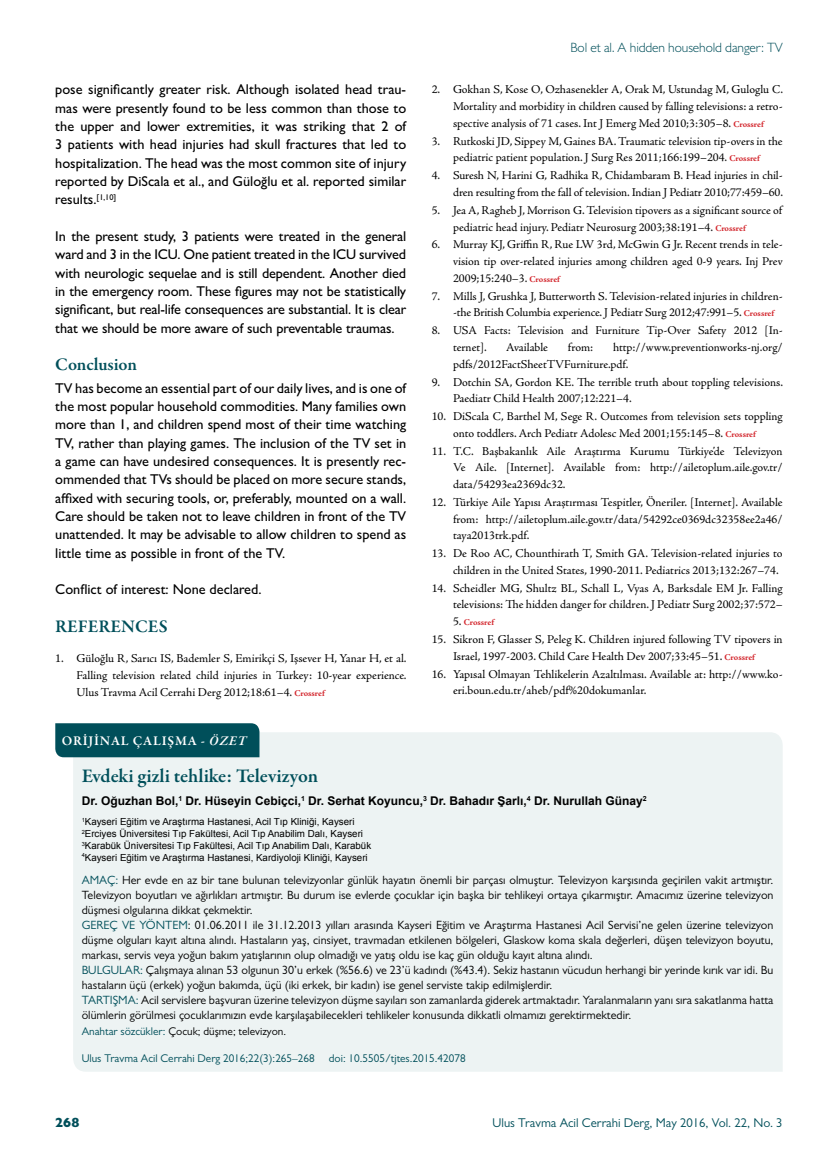
<style>
.page{position:relative;width:838px;height:1170px;background:#fff}
.page>*{position:absolute;margin:0;border:0;box-sizing:border-box;transform-origin:0 0}
.t1{font:600 19.5px "Garamond Premr Pro";color:#004f5a}
.t2{font:600 18px "Garamond Premr Pro";color:#004f5a}
.t3{font:500 14.25px/18.3px "Gill Sans MT Pro";color:#000;text-align:justify}
.t4{font:300 13.5px "Gill Sans MT Pro";letter-spacing:-.005em;color:#004f5a}
.t5{font:600 13.5px "Garamond Premr Pro";letter-spacing:.055em;color:#fff}
.t6{font:800 13.5px "Gill Sans MT Pro";color:#004f5a}
.t7{font:12.75px "Gill Sans MT Pro";color:#004f5a}
.t8{font:12px/16.6px "Adobe Jenson Pro";letter-spacing:-.005em;color:#000}
.t9{font:12px/15px "Gill Sans MT Pro";color:#000}
.t10{font:700 12px "Arial";color:#000}
.t11{font:11.25px "Gill Sans MT Pro";color:#004f5a}
.t12{font:11.25px "Gill Sans MT Pro";color:#000}
.t13{font:9.75px/11.7px "Arial";color:#000}
.t14{font:700 9px "Adobe Jenson Pro";letter-spacing:-.005em;color:#d2232a}
.s1{font-weight:700;font-size:9px;color:#d2232a}
.s2{font-style:italic}
.s3{font-weight:400;font-size:12px;color:#000}
.s4{color:#004f5a}
</style>
<div class="page">
<div style="left:73px;top:732px;width:709px;height:339px;background:#edf3f3"></div>
<div style="left:55px;top:723px;width:204px;height:34px;background:#004f5a"></div>
<p class="t3" style="left:55px;top:80px;width:352px">pose significantly greater risk. Although isolated head trau&shy;mas were presently found to be less common than those to the upper and lower extremities, it was striking that 2 of 3 patients with head injuries had skull fractures that led to hospitalization. The head was the most common site of injury reported by DiScala et al., and Güloğlu et al. reported similar results.<sup>[1,10]</sup></p>
<p class="t3" style="left:55px;top:227px;width:352px">In the present study, 3 patients were treated in the general ward and 3 in the ICU. One patient treated in the ICU survived with neurologic sequelae and is still dependent. Another died in the emergency room. These figures may not be statistically significant, but real-life consequences are substantial. It is clear that we should be more aware of such preventable traumas.</p>
<h2 class="t2" style="left:55px;top:354px;width:83px">Conclusion</h2>
<p class="t3" style="left:55px;top:379px;width:352px">TV has become an essential part of our daily lives, and is one of the most popular household commodities. Many families own more than 1, and children spend most of their time watching TV, rather than playing games. The inclusion of the TV set in a game can have undesired consequences. It is presently rec&shy;ommended that TVs should be placed on more secure stands, affixed with securing tools, or, preferably, mounted on a wall.<br>Care should be taken not to leave children in front of the TV unattended. It may be advisable to allow children to spend as little time as possible in front of the TV.</p>
<p class="t3" style="left:55px;top:580px;width:208px">Conflict of interest: None declared.</p>
<h2 class="t2" style="left:55px;top:615px;width:114px">REFERENCES</h2>
<p class="t8" style="left:77px;top:649px;width:331px;text-align:justify;text-indent:-21px">1. Güloğlu R, Sarıcı IS, Bademler S, Emirikçi S, Işsever H, Yanar H, et al.<br>Falling television related child injuries in Turkey: 10-year experience.<br>Ulus Travma Acil Cerrahi Derg 2012;18:61–4. <span class="s1">Crossref</span></p>
<p class="t5" style="left:62px;top:732px;width:186px">ORİJİNAL ÇALIŞMA - <span class="s2">ÖZET</span></p>
<p class="t4" style="left:570px;top:39px;width:214px">Bol et al. A hidden household danger: TV</p>
<p class="t8" style="left:453px;top:81px;width:331px;text-align:justify;text-indent:-21px">2. Gokhan S, Kose O, Ozhasenekler A, Orak M, Ustundag M, Guloglu C.<br>Mortality and morbidity in children caused by falling televisions: a retro&shy;spective analysis of 71 cases. Int J Emerg Med 2010;3:305–8. <span class="s1">Crossref</span></p>
<p class="t8" style="left:432px;top:133px;width:352px;text-align:center">3. Rutkoski JD, Sippey M, Gaines BA. Traumatic television tip-overs in the pediatric patient population. J Surg Res 2011;166:199–204. <span class="s1">Crossref</span></p>
<p class="t8" style="left:432px;top:167px;width:353px;text-align:right">4. Suresh N, Harini G, Radhika R, Chidambaram B. Head injuries in chil&shy;dren resulting from the fall of television. Indian J Pediatr 2010;77:459–60.</p>
<p class="t8" style="left:453px;top:202px;width:331px;text-indent:-21px">5. Jea A, Ragheb J, Morrison G. Television tipovers as a significant source of pediatric head injury. Pediatr Neurosurg 2003;38:191–4. <span class="s1">Crossref</span></p>
<p class="t8" style="left:453px;top:236px;width:331px;text-align:justify;text-indent:-21px">6. Murray KJ, Griffin R, Rue LW 3rd, McGwin G Jr. Recent trends in tele&shy;vision tip over-related injuries among children aged 0-9 years. Inj Prev 2009;15:240–3. <span class="s1">Crossref</span></p>
<p class="t8" style="left:453px;top:288px;width:331px;text-indent:-21px">7. Mills J, Grushka J, Butterworth S. Television-related injuries in children--the British Columbia experience. J Pediatr Surg 2012;47:991–5. <span class="s1">Crossref</span></p>
<p class="t8" style="left:453px;top:322px;width:331px;text-indent:-21px">8. USA Facts: Television and Furniture Tip-Over Safety 2012 [In&shy;ternet].</p>
<p class="t8" style="left:453px;top:339px;width:331px;text-indent:160px">http://www.preventionworks-nj.org/ pdfs/2012FactSheetTVFurniture.pdf.</p>
<p class="t8" style="left:453px;top:373px;width:331px;text-indent:-21px">9. Dotchin SA, Gordon KE. The terrible truth about toppling televisions.<br>Paediatr Child Health 2007;12:221–4.</p>
<p class="t8" style="left:432px;top:408px;width:352px;text-align:center">10. DiScala C, Barthel M, Sege R. Outcomes from television sets toppling onto toddlers. Arch Pediatr Adolesc Med 2001;155:145–8. <span class="s1">Crossref</span></p>
<p class="t8" style="left:453px;top:443px;width:331px;text-align:justify;text-indent:-21px">11. T.C. Başbakanlık Aile Araştırma Kurumu Türkiye’de Televizyon Ve Aile. [Internet]. Available from: http://ailetoplum.aile.gov.tr/ data/54293ea2369dc32.</p>
<p class="t8" style="left:453px;top:494px;width:331px;text-align:justify;text-indent:-21px">12. Türkiye Aile Yapısı Araştırması Tespitler, Öneriler. [Internet]. Available from: http://ailetoplum.aile.gov.tr/data/54292ce0369dc32358ee2a46/ taya2013trk.pdf.</p>
<p class="t8" style="left:453px;top:545px;width:331px;text-indent:-21px">13. De Roo AC, Chounthirath T, Smith GA. Television-related injuries to children in the United States, 1990-2011. Pediatrics 2013;132:267–74.</p>
<p class="t8" style="left:432px;top:580px;width:352px;text-align:right">14. Scheidler MG, Shultz BL, Schall L, Vyas A, Barksdale EM Jr. Falling televisions: The hidden danger for children. J Pediatr Surg 2002;37:572–</p>
<p class="t14" style="left:453px;top:617px;width:43px"><span class="s3">5.</span> Crossref</p>
<p class="t8" style="left:432px;top:631px;width:352px;text-align:center">15. Sikron F, Glasser S, Peleg K. Children injured following TV tipovers in<br>Israel, 1997-2003. Child Care Health Dev 2007;33:45–51. <span class="s1">Crossref</span></p>
<p class="t8" style="left:453px;top:665px;width:331px;text-indent:-21px">16. Yapısal Olmayan Tehlikelerin Azaltılması. Available at: http://www.ko&shy;eri.boun.edu.tr/aheb/pdf%20dokumanlar.</p>
<p class="t8" style="left:506px;top:339px;width:43px">Available</p>
<p class="t8" style="left:568px;top:339px;width:27px">from:</p>
<h1 class="t1" style="left:82px;top:764px;width:238px">Evdeki gizli tehlike: Televizyon</h1>
<p class="t10" style="left:82px;top:794px;width:566px">Dr. Oğuzhan Bol,<sup>1</sup> Dr. Hüseyin Cebiçci,<sup>1</sup> Dr. Serhat Koyuncu,<sup>3</sup> Dr. Bahadır Şarlı,<sup>4</sup> Dr. Nurullah Günay<sup>2</sup></p>
<p class="t13" style="left:82px;top:816px;width:291px"><sup>1</sup>Kayseri Eğitim ve Araştırma Hastanesi, Acil Tıp Kliniği, Kayseri <sup>2</sup>Erciyes Üniversitesi Tıp Fakültesi, Acil Tıp Anabilim Dalı, Kayseri <sup>3</sup>Karabük Üniversitesi Tıp Fakültesi, Acil Tıp Anabilim Dalı, Karabük <sup>4</sup>Kayseri Eğitim ve Araştırma Hastanesi, Kardiyoloji Kliniği, Kayseri</p>
<p class="t9" style="left:82px;top:872px;width:693px"><span class="s4">AMAÇ:</span> Her evde en az bir tane bulunan televizyonlar günlük hayatın önemli bir parçası olmuştur. Televizyon karşısında geçirilen vakit artmıştır.<br>Televizyon boyutları ve ağırlıkları artmıştır. Bu durum ise evlerde çocuklar için başka bir tehlikeyi ortaya çıkarmıştır. Amacımız üzerine televizyon düşmesi olgularına dikkat çekmektir.<br><span class="s4">GEREÇ VE YÖNTEM</span>: 01.06.2011 ile 31.12.2013 yılları arasında Kayseri Eğitim ve Araştırma Hastanesi Acil Servisi’ne gelen üzerine televizyon düşme olguları kayıt altına alındı. Hastaların yaş, cinsiyet, travmadan etkilenen bölgeleri, Glaskow koma skala değerleri, düşen televizyon boyutu, markası, servis veya yoğun bakım yatışlarının olup olmadığı ve yatış oldu ise kaç gün olduğu kayıt altına alındı.<br><span class="s4">BULGULAR:</span> Çalışmaya alınan 53 olgunun 30’u erkek (%56.6) ve 23’ü kadındı (%43.4). Sekiz hastanın vücudun herhangi bir yerinde kırık var idi. Bu hastaların üçü (erkek) yoğun bakımda, üçü (iki erkek, bir kadın) ise genel serviste takip edilmişlerdir.<br><span class="s4">TARTIŞMA:</span> Acil servislere başvuran üzerine televizyon düşme sayıları son zamanlarda giderek artmaktadır. Yaralanmaların yanı sıra sakatlanma hatta ölümlerin görülmesi çocuklarımızın evde karşılaşabilecekleri tehlikeler konusunda dikkatli olmamızı gerektirmektedir.</p>
<p class="t12" style="left:82px;top:1024px;width:206px"><span class="s4">Anahtar sözcükler:</span> Çocuk; düşme; televizyon.</p>
<p class="t11" style="left:82px;top:1051px;width:234px">Ulus Travma Acil Cerrahi Derg 2016;22(3):265–268</p>
<p class="t11" style="left:329px;top:1051px;width:138px">doi: 10.5505/tjtes.2015.42078</p>
<p class="t6" style="left:55px;top:1114px;width:26px">268</p>
<p class="t7" style="left:492px;top:1115px;width:291px">Ulus Travma Acil Cerrahi Derg, May 2016, Vol. 22, No. 3</p>
</div>
